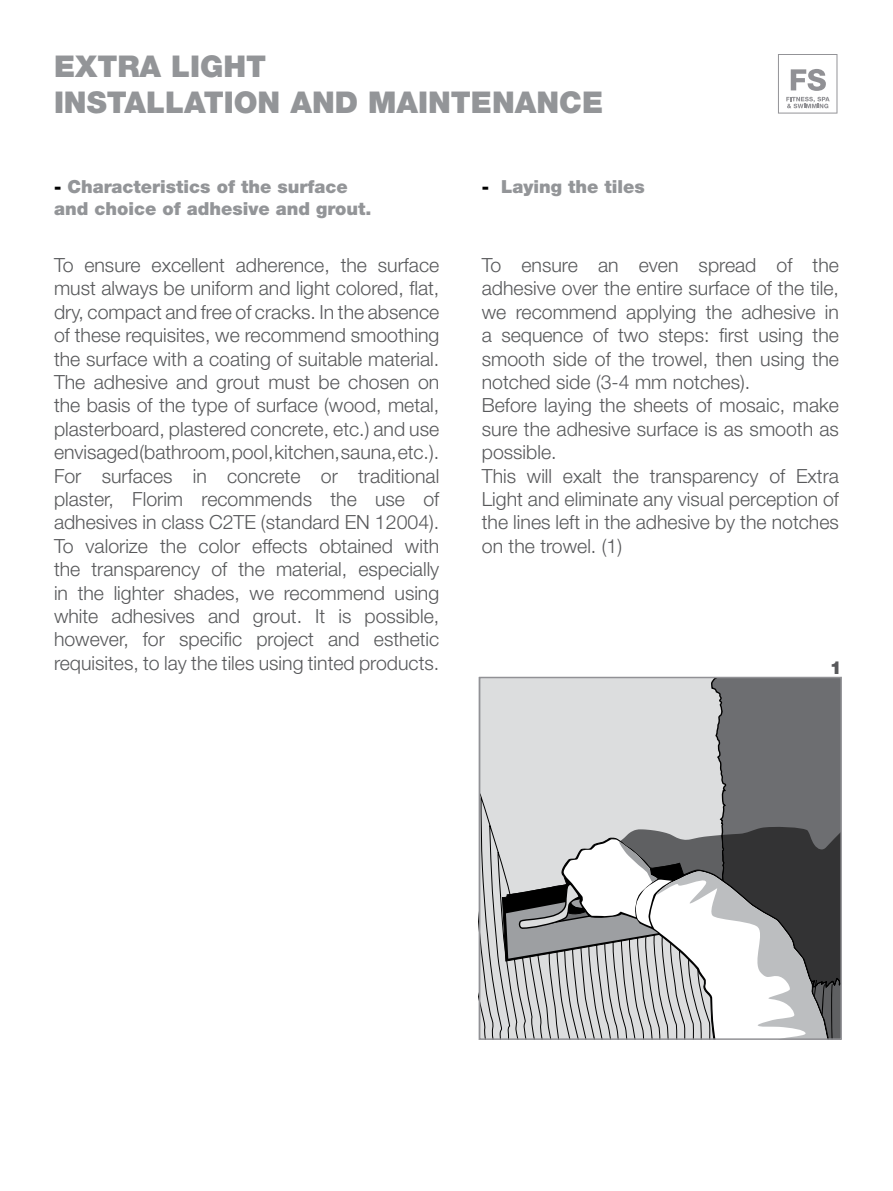
<style>
.page{position:relative;width:893px;height:1191px;background:#fff}
.page>*{position:absolute;margin:0;border:0;box-sizing:border-box;transform-origin:0 0}
.t1{font:900 30px/36px "Helvetica Neue";color:#939598}
.t2{font:300 19.5px/23.4px "Helvetica Neue";color:#58595b;text-align:justify}
.t3{font:900 18px/21.6px "Helvetica Neue";color:#939598}
.t4{font:900 18px "Helvetica Neue";color:#58595b}
.s1{color:#000}
</style>
<div class="page">
<svg style="left:482px;top:680px;width:357px;height:146px;background:#afb0b2"></svg>
<svg style="left:482px;top:792px;width:229px;height:244px;background:#cdcecf"></svg>
<svg style="left:506px;top:826px;width:333px;height:210px"></svg>
<div style="left:479px;top:677px;width:363px;height:362px;border:2px solid #919195"></div>
<svg style="left:778px;top:54px;width:59px;height:60px"></svg>
<h1 class="t1" style="left:54px;top:48px;width:551px">EXTRA LIGHT<br>INSTALLATION AND MAINTENANCE</h1>
<p class="t3" style="left:54px;top:176px;width:319px"><span class="s1">-</span> Characteristics of the surface and choice of adhesive and grout.</p>
<p class="t3" style="left:482px;top:176px;width:165px"><span class="s1">-</span> Laying the tiles</p>
<p class="t2" style="left:54px;top:253px;width:387px">To ensure excellent adherence, the surface must always be uniform and light colored, flat, dry, compact and free of cracks. In the absence of these requisites, we recommend smoothing the surface with a coating of suitable material.<br>The adhesive and grout must be chosen on the basis of the type of surface (wood, metal, plasterboard, plastered concrete, etc.) and use envisaged (bathroom, pool, kitchen, sauna, etc.).<br>For surfaces in concrete or traditional plaster, Florim recommends the use of adhesives in class C2TE (standard EN 12004).<br>To valorize the color effects obtained with the transparency of the material, especially in the lighter shades, we recommend using white adhesives and grout. It is possible, however, for specific project and esthetic requisites, to lay the tiles using tinted products.</p>
<p class="t2" style="left:482px;top:253px;width:359px;text-align:left">To ensure an even spread of the adhesive over the entire surface of the tile, we recommend applying the adhesive in a sequence of two steps: first using the smooth side of the trowel, then using the notched side (3-4 mm notches).<br>Before laying the sheets of mosaic, make sure the adhesive surface is as smooth as possible.<br>This will exalt the transparency of Extra Light and eliminate any visual perception of the lines left in the adhesive by the notches on the trowel. (1)</p>
<p class="t4" style="left:830px;top:656px;width:14px">1</p>
</div>
